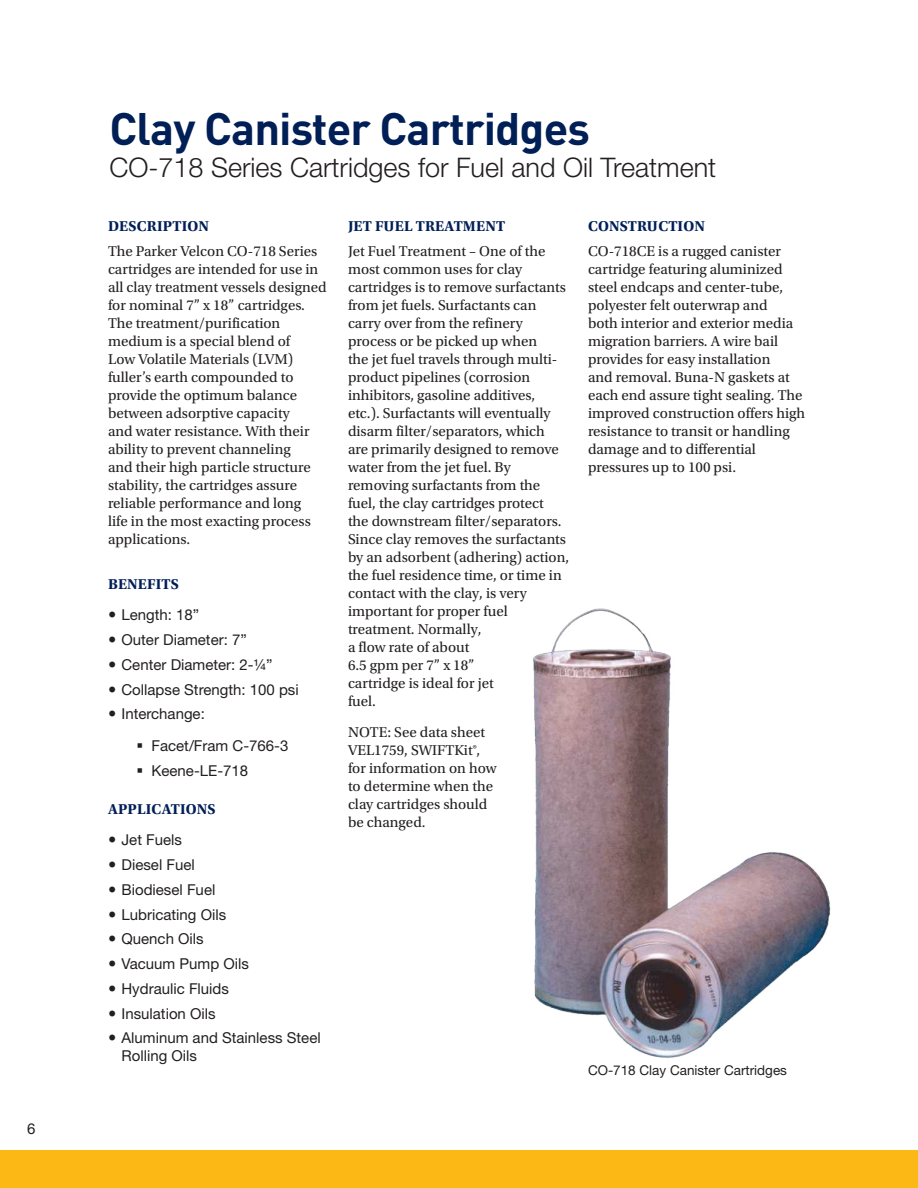
<style>
.page{position:relative;width:918px;height:1188px;background:#fff}
.page>*{position:absolute;margin:0;border:0;box-sizing:border-box;transform-origin:0 0}
.t1{font:700 45px "DINOT";letter-spacing:-.02em;color:#001f56}
.t2{font:300 27px "Helvetica Neue LT Std";color:#231f20}
.t3{font:15px/18px "Utopia Std";color:#231f20}
.t4{font:15px/24.8px "Helvetica Neue LT Std";color:#231f20}
.t5{font:700 15px "Utopia Std";letter-spacing:.01em;color:#001f56}
.t6{font:13.5px "Helvetica Neue LT Std";color:#231f20}
</style>
<div class="page">
<div style="left:0;top:1150px;width:918px;height:38px;background:#fcb814"></div>
<img style="left:533px;top:608px;width:298px;height:450px">
<p class="t4" style="left:27px;top:1118px;width:10px">6</p>
<h1 class="t1" style="left:110px;top:113px;width:482px">Clay Canister Cartridges</h1>
<h2 class="t2" style="left:110px;top:158px;width:608px">CO-718 Series Cartridges for Fuel and Oil Treatment</h2>
<p class="t5" style="left:108px;top:221px;width:103px">DESCRIPTION</p>
<p class="t3" style="left:108px;top:243px;width:220px">The Parker Velcon CO-718 Series cartridges are intended for use in all clay treatment vessels designed for nominal 7” x 18” cartridges.<br>The treatment/purification medium is a special blend of<br>Low Volatile Materials (LVM) fuller’s earth compounded to provide the optimum balance between adsorptive capacity<br>and water resistance. With their ability to prevent channeling<br>and their high particle structure stability, the cartridges assure reliable performance and long<br>life in the most exacting process applications.</p>
<p class="t5" style="left:108px;top:578px;width:72px">BENEFITS</p>
<p class="t4" style="left:122px;top:604px;width:179px">Length: 18”<br>Outer Diameter: 7”<br>Center Diameter: 2-¼”<br>Collapse Strength: 100 psi<br>Interchange:</p>
<p class="t4" style="left:152px;top:735px;width:138px">Facet/Fram C-766-3<br>Keene-LE-718</p>
<p class="t5" style="left:108px;top:803px;width:109px">APPLICATIONS</p>
<p class="t4" style="left:122px;top:829px;width:201px">Jet Fuels<br>Diesel Fuel<br>Biodiesel Fuel<br>Lubricating Oils<br>Quench Oils<br>Vacuum Pump Oils<br>Hydraulic Fluids<br>Insulation Oils<br>Aluminum and Stainless Steel</p>
<p class="t4" style="left:122px;top:1045px;width:77px">Rolling Oils</p>
<p class="t5" style="left:348px;top:221px;width:159px">JET FUEL TREATMENT</p>
<p class="t3" style="left:348px;top:243px;width:223px">Jet Fuel Treatment – One of the most common uses for clay cartridges is to remove surfactants from jet fuels. Surfactants can carry over from the refinery process or be picked up when<br>the jet fuel travels through multi&shy;product pipelines (corrosion inhibitors, gasoline additives, etc.). Surfactants will eventually disarm filter/separators, which<br>are primarily designed to remove water from the jet fuel. By removing surfactants from the fuel, the clay cartridges protect<br>the downstream filter/separators.<br>Since clay removes the surfactants by an adsorbent (adhering) action, the fuel residence time, or time in contact with the clay, is very important for proper fuel treatment. Normally,<br>a flow rate of about<br>6.5 gpm per 7” x 18”<br>cartridge is ideal for jet<br>fuel.</p>
<p class="t3" style="left:348px;top:725px;width:150px">NOTE: See data sheet<br>VEL1759, SWIFTKit®, for information on how to determine when the clay cartridges should be changed.</p>
<p class="t5" style="left:588px;top:221px;width:118px">CONSTRUCTION</p>
<p class="t3" style="left:588px;top:243px;width:219px">CO-718CE is a rugged canister cartridge featuring aluminized steel endcaps and center-tube, polyester felt outerwrap and<br>both interior and exterior media migration barriers. A wire bail provides for easy installation<br>and removal. Buna-N gaskets at each end assure tight sealing. The improved construction offers high resistance to transit or handling damage and to differential pressures up to 100 psi.</p>
<p class="t6" style="left:588px;top:1065px;width:201px">CO-718 Clay Canister Cartridges</p>
</div>
